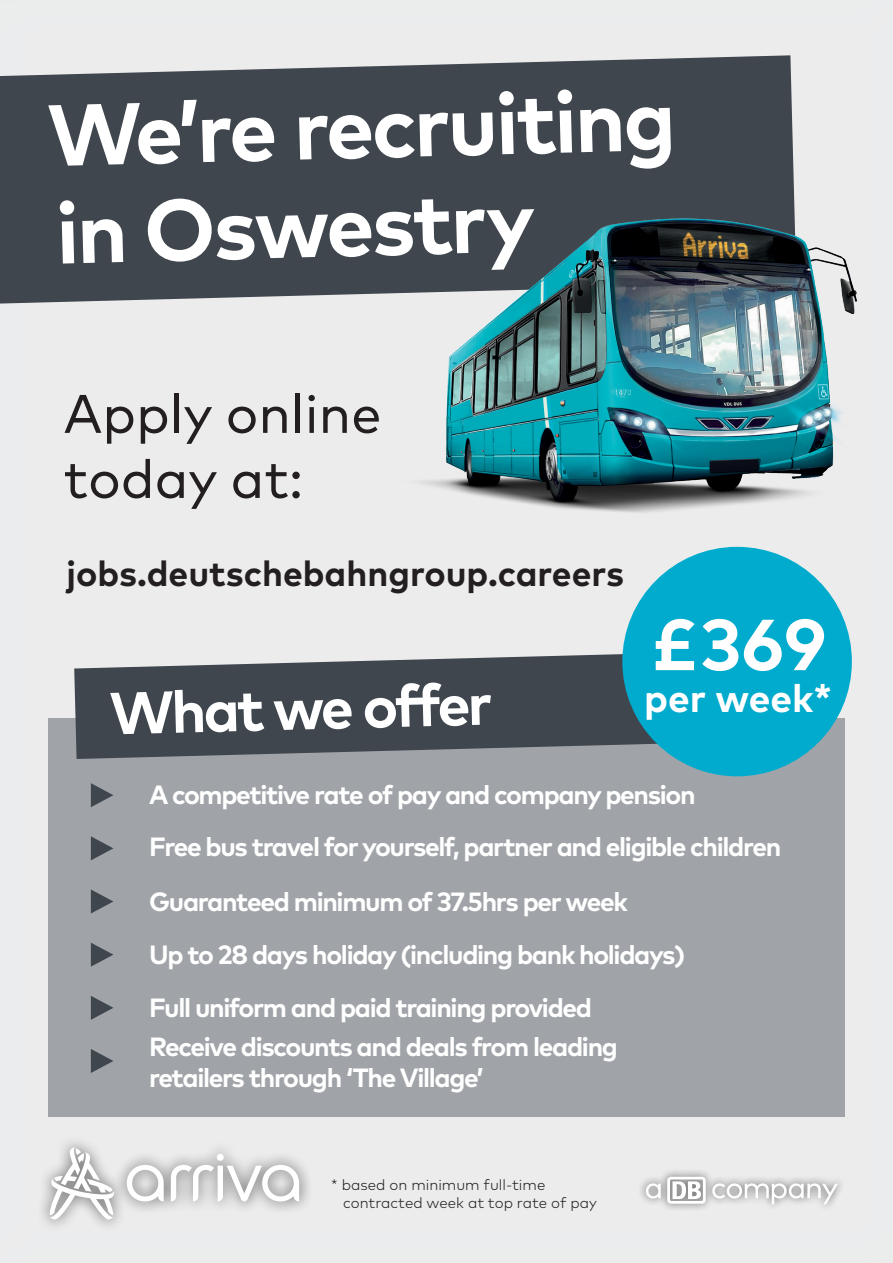
<style>
.page{position:relative;width:893px;height:1263px;background:#ececed}
.page>*{position:absolute;margin:0;border:0;box-sizing:border-box;transform-origin:0 0}
.t1{font:700 86.85px/98.4px "Mark Pro";color:#fff}
.t2{font:700 72px "Mark Pro";color:#fff}
.t3{font:700 59.25px "Mark Pro";color:#fff}
.t4{font:54.15px/65.1px "Mark Pro";color:#231f20}
.t5{font:700 39px "Mark Pro";color:#fff}
.t6{font:700 35.55px "Mark Pro";color:#231f20}
.t7{font:700 26.4px/53.1px "Mark Pro";letter-spacing:-.05em;color:#fff}
.t8{font:300 15px/18px "Mark Pro";color:#231f20}
</style>
<div class="page">
<div style="left:48px;top:718px;width:797px;height:398px;background:#a0a4a9"></div>
<div style="left:37px;top:1135px;width:275px;height:97px;background:#231f20;opacity:.75"></div>
<svg style="left:127px;top:1165px;width:37px;height:36px"></svg>
<svg style="left:171px;top:1165px;width:128px;height:36px;background:#d9d9da"></svg>
<div style="left:217px;top:1154px;width:7px;height:7px;background:#fff;border-radius:50%"></div>
<svg style="left:50px;top:1147px;width:64px;height:72px"></svg>
<svg style="left:0;top:55px;width:794px;height:249px;background:#4c5259"></svg>
<div style="left:638px;top:1169px;width:207px;height:43px;background:#231f20;opacity:.75"></div>
<svg style="left:646px;top:1183px;width:15px;height:15px"></svg>
<svg style="left:712px;top:1183px;width:126px;height:21px"></svg>
<svg style="left:667px;top:1177px;width:39px;height:27px"></svg>
<svg style="left:91px;top:783px;width:22px;height:24px"></svg>
<svg style="left:91px;top:836px;width:22px;height:24px"></svg>
<svg style="left:91px;top:889px;width:22px;height:24px"></svg>
<svg style="left:91px;top:943px;width:22px;height:24px"></svg>
<svg style="left:91px;top:996px;width:22px;height:24px"></svg>
<svg style="left:91px;top:1049px;width:22px;height:24px"></svg>
<svg style="left:74px;top:654px;width:602px;height:105px;background:#52585f"></svg>
<img style="left:353px;top:164px;width:504px;height:408px">
<div style="left:622px;top:547px;width:230px;height:229px;background:#00abcd;border-radius:50%"></div>
<h1 class="t1" style="left:47px;top:76px;width:630px;rotate:-1deg">We’re recruiting in Oswestry</h1>
<h3 class="t4" style="left:64px;top:377px;width:319px">Apply online today at:</h3>
<h3 class="t6" style="left:67px;top:547px;width:559px">jobs.deutschebahngroup.careers</h3>
<h3 class="t3" style="left:108px;top:670px;width:384px;rotate:-2deg">What we offer</h3>
<h2 class="t2" style="left:650px;top:590px;width:178px">£369</h2>
<h3 class="t5" style="left:644px;top:669px;width:190px">per week*</h3>
<p class="t7" style="left:149px;top:766px;width:634px;line-height:52.2px">A competitive rate of pay and company pension<br>Free bus travel for yourself, partner and eligible children</p>
<p class="t7" style="left:149px;top:873px;width:538px">Guaranteed minimum of 37.5hrs per week<br>Up to 28 days holiday (including bank holidays)<br>Full uniform and paid training provided</p>
<p class="t7" style="left:149px;top:1028px;width:470px;line-height:31.7px">Receive discounts and deals from leading retailers through ‘The Village’</p>
<p class="t8" style="left:343px;top:1174px;width:255px;text-indent:-12px">* based on minimum full-time contracted week at top rate of pay</p>
</div>
